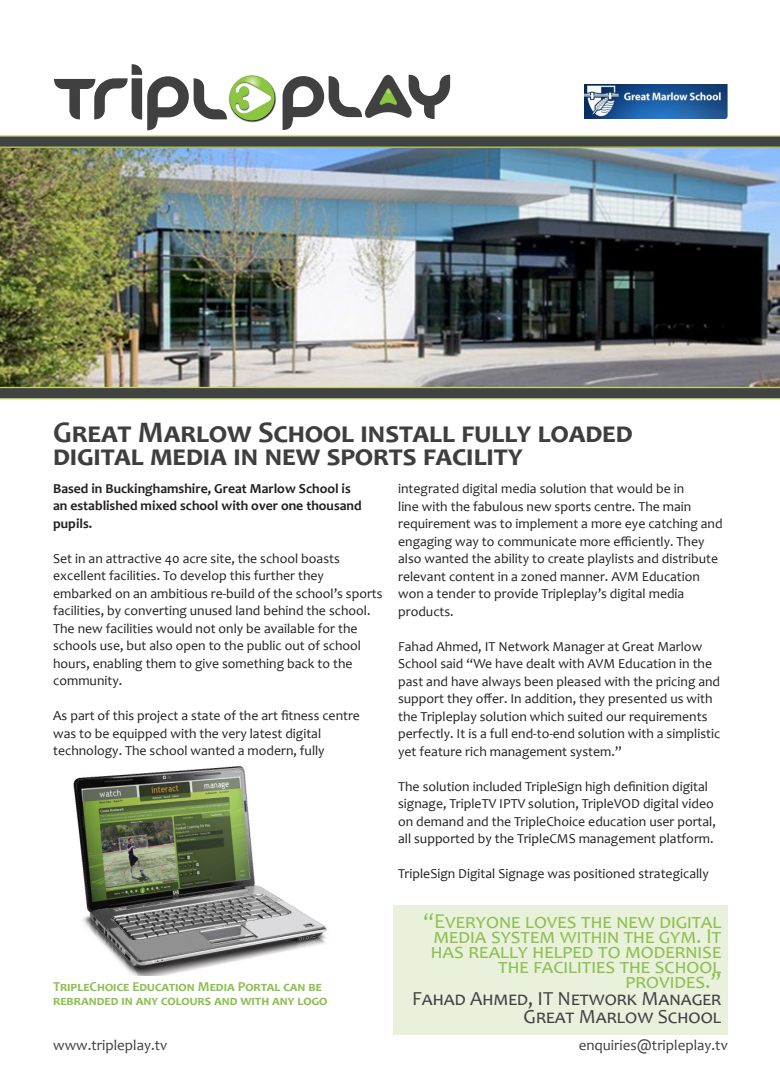
<style>
.page{position:relative;width:780px;height:1088px;background:#fff}
.page>*{position:absolute;margin:0;border:0;box-sizing:border-box;transform-origin:0 0}
._1st_MAIN_HEADLINE{font:700 30px/22.5px "Candara";color:#3e3e3f}
.Headers{font:21.25px/15px "Candara";color:#8dc04f;text-align:right}
.Headers-2{font:20px/17.5px "Candara";color:#404142;text-align:right}
.t1{font:15px "Candara";color:#3e3e3f}
.Intro_paragraph{font:13.75px/17.5px "Candara";color:#231f20}
.Intro_paragraph-2{font:700 13.75px/17.5px "Candara";color:#231f20}
.Headers-3{font:700 13.75px/13.8px "Candara";color:#8dc04f}
</style>
<div class="page">
<div style="left:393px;top:905px;width:334px;height:130px;background:#e9f1dd"></div>
<img style="left:0;top:148px;width:780px;height:239px">
<svg style="left:0;top:64px;width:780px;height:84px"></svg>
<svg style="left:0;top:387px;width:780px;height:12px;background:#555a46"></svg>
<img style="left:73px;top:766px;width:254px;height:209px">
<p class="_1st_MAIN_HEADLINE" style="left:53px;top:421px;width:581px">Great Marlow School install fully loaded digital media in new sports facility</p>
<p class="Intro_paragraph-2" style="left:53px;top:479px;width:310px">Based in Buckinghamshire, Great Marlow School is an established mixed school with over one thousand pupils.</p>
<p class="Intro_paragraph" style="left:53px;top:549px;width:331px">Set in an attractive 40 acre site, the school boasts excellent facilities. To develop this further they embarked on an ambitious re-build of the school’s sports facilities, by converting unused land behind the school.<br>The new facilities would not only be available for the schools use, but also open to the public out of school hours, enabling them to give something back to the community.</p>
<p class="Intro_paragraph" style="left:53px;top:707px;width:308px">As part of this project a state of the art fitness centre was to be equipped with the very latest digital technology. The school wanted a modern, fully</p>
<p class="Headers-3" style="left:53px;top:980px;width:276px">TripleChoice Education Media Portal can be rebranded in any colours and with any logo</p>
<p class="Intro_paragraph" style="left:398px;top:480px;width:326px">integrated digital media solution that would be in<br>line with the fabulous new sports centre. The main requirement was to implement a more eye catching and engaging way to communicate more efficiently. They also wanted the ability to create playlists and distribute relevant content in a zoned manner. AVM Education won a tender to provide Tripleplay’s digital media products.</p>
<p class="Intro_paragraph" style="left:398px;top:637px;width:323px">Fahad Ahmed, IT Network Manager at Great Marlow School said “We have dealt with AVM Education in the past and have always been pleased with the pricing and support they offer. In addition, they presented us with the Tripleplay solution which suited our requirements perfectly. It is a full end-to-end solution with a simplistic yet feature rich management system.”</p>
<p class="Intro_paragraph" style="left:398px;top:777px;width:319px">The solution included TripleSign high definition digital signage, TripleTV IPTV solution, TripleVOD digital video on demand and the TripleChoice education user portal, all supported by the TripleCMS management platform.</p>
<p class="Intro_paragraph" style="left:398px;top:865px;width:312px">TripleSign Digital Signage was positioned strategically</p>
<p class="Headers" style="left:423px;top:913px;width:299px">“Everyone loves the new digital media system within the gym. It has really helped to modernise the facilities the school provides.”</p>
<p class="Headers-2" style="left:412px;top:990px;width:310px">Fahad Ahmed, IT Network Manager<br>Great Marlow School</p>
<p class="t1" style="left:53px;top:1035px;width:116px">www.tripleplay.tv</p>
<p class="t1" style="left:578px;top:1036px;width:151px">enquiries@tripleplay.tv</p>
</div>
